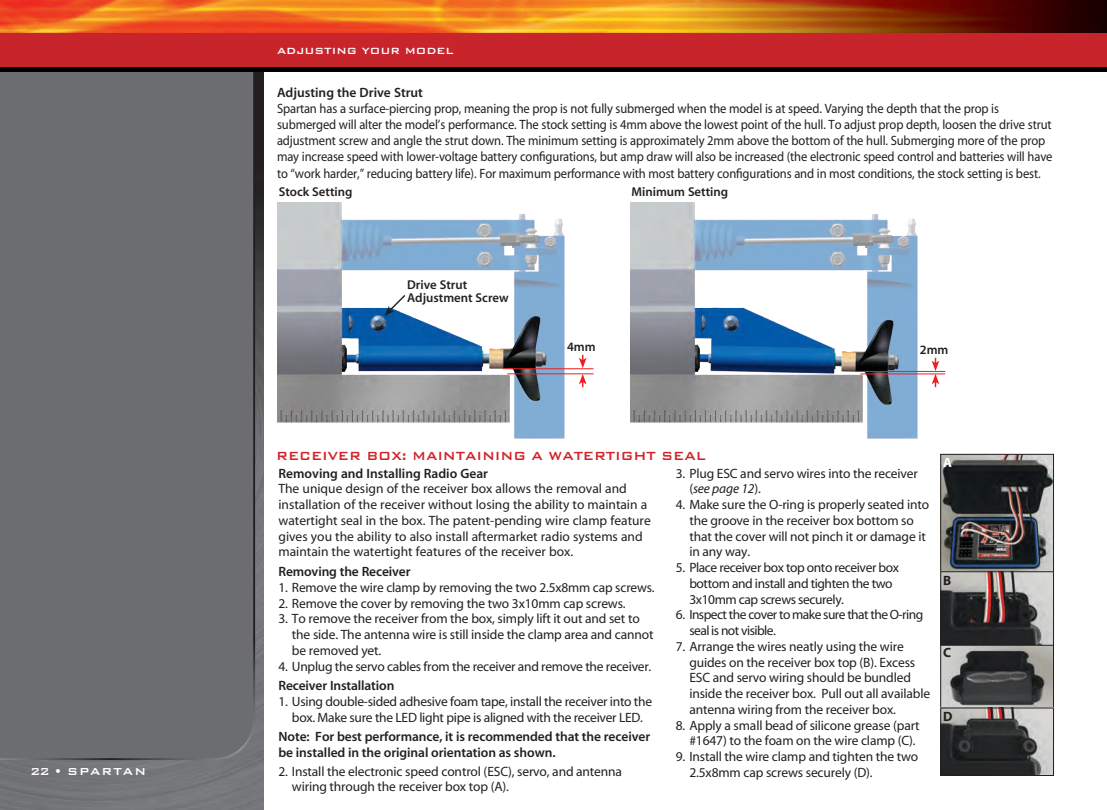
<style>
.page{position:relative;width:1107px;height:810px;background:#fff}
.page>*{position:absolute;margin:0;border:0;box-sizing:border-box;transform-origin:0 0}
.t1{font:15.75px "Bank Gothic Medium BT";letter-spacing:-.01em;color:#d1232a;scale:.95 1}
.t2{font:13.5px/15.8px "Myriad";letter-spacing:-.01em;color:#231f20}
.t3{font:13.5px/16.2px "Myriad";letter-spacing:-.01em;color:#231f20;scale:.93 1}
.t4{font:600 13.5px/15.8px "Myriad";letter-spacing:-.005em;color:#231f20}
.t5{font:13.5px/15.8px "Myriad";letter-spacing:-.03em;color:#231f20}
.t6{font:13.5px/15.8px "Myriad";letter-spacing:-.04em;color:#231f20}
.t7{font:13.5px "Bank Gothic Medium BT";letter-spacing:.075em;color:#fff}
.t8{font:700 13.5px "Myriad";color:#231f20}
.t9{font:700 13.5px "Myriad";color:#fff}
.t10{font:600 12.9px/12.8px "Myriad";color:#231f20}
.t11{font:12px "Bank Gothic Medium BT";color:#fff}
.s1{font-style:italic}
</style>
<div class="page">
<img style="left:0;top:71px;width:263px;height:739px">
<div style="left:0;top:71px;width:256px;height:690px;background:#6c6d70"></div>
<img style="left:0;top:0;width:1107px;height:71px">
<div style="left:0;top:33px;width:1107px;height:34px;background:#c8242b"></div>
<img style="left:277px;top:203px;width:301px;height:236px">
<hr style="left:507px;top:373px;width:87px;height:1px;background:#ee1d23">
<hr style="left:503px;top:368px;width:91px;height:1px;background:#ee1d23">
<svg style="left:579px;top:355px;width:8px;height:13px"></svg>
<svg style="left:384px;top:293px;width:23px;height:23px"></svg>
<svg style="left:579px;top:374px;width:8px;height:13px"></svg>
<img style="left:631px;top:203px;width:300px;height:236px">
<hr style="left:860px;top:374px;width:85px;height:1px;background:#ee1d23">
<hr style="left:856px;top:371px;width:89px;height:1px;background:#ee1d23">
<svg style="left:932px;top:358px;width:7px;height:29px"></svg>
<img style="left:942px;top:456px;width:110px;height:318px">
<div style="left:940px;top:454px;width:114px;height:118px;border:1px solid #231f20"></div>
<div style="left:940px;top:571px;width:114px;height:75px;border:1px solid #231f20"></div>
<div style="left:940px;top:645px;width:114px;height:64px;border:1px solid #231f20"></div>
<div style="left:940px;top:708px;width:114px;height:68px;border:1px solid #231f20"></div>
<p class="t7" style="left:30px;top:764px;width:118px">22 • SPARTAN</p>
<p class="t11" style="left:277px;top:44px;width:178px">ADJUSTING YOUR MODEL</p>
<p class="t4" style="left:277px;top:85px;width:147px">Adjusting the Drive Strut</p>
<p class="t3" style="left:277px;top:101px;width:835px">Spartan has a surface-piercing prop, meaning the prop is not fully submerged when the model is at speed. Varying the depth that the prop is submerged will alter the model’s performance. The stock setting is 4mm above the lowest point of the hull. To adjust prop depth, loosen the drive strut adjustment screw and angle the strut down. The minimum setting is approximately 2mm above the bottom of the hull. Submerging more of the prop may increase speed with lower-voltage battery configurations, but amp draw will also be increased (the electronic speed control and batteries will have to “work harder,” reducing battery life). For maximum performance with most battery configurations and in most conditions, the stock setting is best.</p>
<p class="t10" style="left:279px;top:186px;width:75px">Stock Setting</p>
<p class="t10" style="left:407px;top:279px;width:103px">Drive Strut<br>Adjustment Screw</p>
<p class="t10" style="left:632px;top:186px;width:98px">Minimum Setting</p>
<p class="t10" style="left:567px;top:341px;width:30px">4mm</p>
<p class="t10" style="left:920px;top:343px;width:30px">2mm</p>
<p class="t1" style="left:276px;top:447px;width:454px">RECEIVER BOX: MAINTAINING A WATERTIGHT SEAL</p>
<p class="t4" style="left:278px;top:466px;width:211px">Removing and Installing Radio Gear</p>
<p class="t2" style="left:278px;top:482px;width:374px">The unique design of the receiver box allows the removal and installation of the receiver without losing the ability to maintain a watertight seal in the box. The patent-pending wire clamp feature gives you the ability to also install aftermarket radio systems and maintain the watertight features of the receiver box.</p>
<p class="t4" style="left:278px;top:564px;width:134px">Removing the Receiver</p>
<p class="t2" style="left:278px;top:580px;width:378px">1. Remove the wire clamp by removing the two 2.5x8mm cap screws.</p>
<p class="t2" style="left:278px;top:596px;width:349px">2. Remove the cover by removing the two 3x10mm cap screws.</p>
<p class="t2" style="left:292px;top:612px;width:363px;text-indent:-14px">3. To remove the receiver from the box, simply lift it out and set to the side. The antenna wire is still inside the clamp area and cannot be removed yet.</p>
<p class="t2" style="left:278px;top:659px;width:374px">4. Unplug the servo cables from the receiver and remove the receiver.</p>
<p class="t4" style="left:278px;top:679px;width:117px">Receiver Installation</p>
<p class="t2" style="left:278px;top:694px;width:375px;text-align:center">1. Using double-sided adhesive foam tape, install the receiver into the box. Make sure the LED light pipe is aligned with the receiver LED.</p>
<p class="t4" style="left:278px;top:729px;width:373px">Note: For best performance, it is recommended that the receiver be installed in the original orientation as shown.</p>
<p class="t2" style="left:292px;top:764px;width:332px;text-indent:-14px">2. Install the electronic speed control (ESC), servo, and antenna wiring through the receiver box top (A).</p>
<p class="t2" style="left:689px;top:466px;width:230px;text-indent:-14px">3. Plug ESC and servo wires into the receiver (<span class="s1">see page 12</span>).</p>
<p class="t2" style="left:689px;top:497px;width:241px;text-indent:-14px">4. Make sure the O-ring is properly seated into the groove in the receiver box bottom so that the cover will not pinch it or damage it in any way.</p>
<p class="t5" style="left:689px;top:560px;width:211px;text-indent:-14px">5. Place receiver box top onto receiver box bottom and install and tighten the two<br>3x10mm cap screws securely.</p>
<p class="t6" style="left:689px;top:608px;width:235px;text-indent:-14px">6. Inspect the cover to make sure that the O-ring seal is not visible.</p>
<p class="t2" style="left:689px;top:639px;width:242px;text-indent:-14px">7. Arrange the wires neatly using the wire guides on the receiver box top (B). Excess ESC and servo wiring should be bundled inside the receiver box. Pull out all available antenna wiring from the receiver box.</p>
<p class="t2" style="left:676px;top:718px;width:245px;text-align:right">8. Apply a small bead of silicone grease (part #1647) to the foam on the wire clamp (C).</p>
<p class="t2" style="left:689px;top:749px;width:231px;text-indent:-14px">9. Install the wire clamp and tighten the two<br>2.5x8mm cap screws securely (D).</p>
<p class="t9" style="left:943px;top:456px;width:10px">A</p>
<p class="t8" style="left:943px;top:573px;width:10px">B</p>
<p class="t8" style="left:943px;top:646px;width:10px">C</p>
<p class="t8" style="left:943px;top:709px;width:11px">D</p>
</div>
